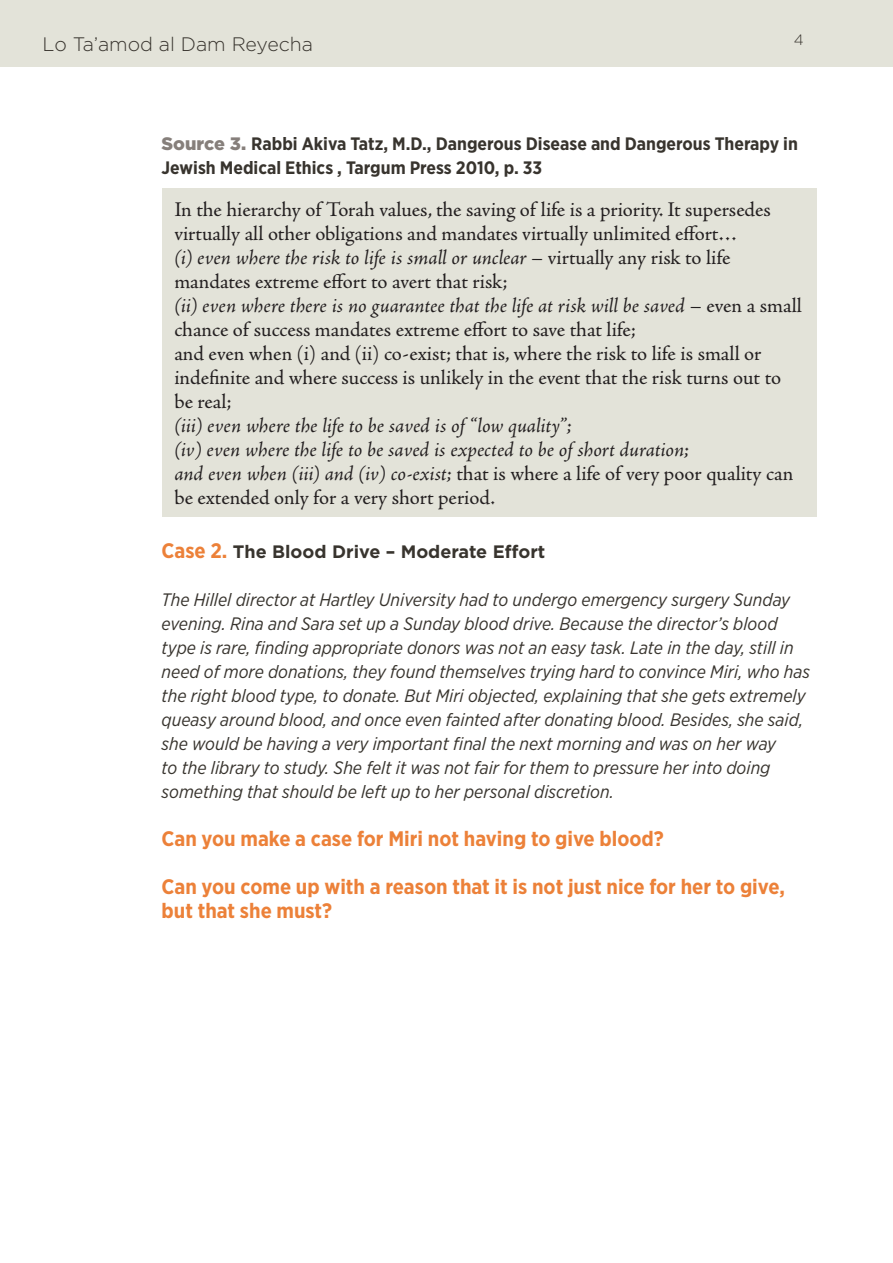
<style>
.page{position:relative;width:893px;height:1263px;background:#fff}
.page>*{position:absolute;margin:0;border:0;box-sizing:border-box;transform-origin:0 0}
.t1{font:21px/24px "Adobe Jenson Pro";letter-spacing:-.005em;color:#231f20}
.t2{font:700 21px/24px "Gotham Narrow";color:#ec8139}
.t3{font:300 19.5px "Gotham";color:#38342e}
.t4{font:italic 18px/24px "Gotham Narrow";color:#38342e}
.t5{font:700 18px/24px "Gotham Narrow";color:#38342e}
.t6{font:700 18px "Gotham";color:#38342e}
.t7{font:300 15px "Gotham Rounded";color:#38342e}
.s1{font-family:"Gotham";font-weight:900;color:#867f7b}
.s2{font-style:italic}
.s3{font-family:"Gotham Narrow";font-size:21px;color:#ec8139}
</style>
<div class="page">
<div style="left:0;top:0;width:893px;height:67px;background:#e3e3d9"></div>
<div style="left:162px;top:189px;width:654px;height:328px;background:#e3e3d9"></div>
<p class="t3" style="left:43px;top:32px;width:272px">Lo Ta’amod al Dam Reyecha</p>
<p class="t7" style="left:794px;top:30px;width:11px">4</p>
<p class="t5" style="left:162px;top:132px;width:638px"><span class="s1">Source 3.</span> Rabbi Akiva Tatz, M.D., Dangerous Disease and Dangerous Therapy in<br>Jewish Medical Ethics , Targum Press 2010, p. 33</p>
<p class="t1" style="left:174px;top:198px;width:598px">In the hierarchy of Torah values, the saving of life is a priority. It supersedes virtually all other obligations and mandates virtually unlimited effort…</p>
<p class="t1" style="left:174px;top:246px;width:629px"><span class="s2">(i) even where the risk to life is small or unclear</span> – virtually any risk to life mandates extreme effort to avert that risk;<br><span class="s2">(ii) even where there is no guarantee that the life at risk will be saved</span> – even a small chance of success mandates extreme effort to save that life;<br>and even when (i) and (ii) co-exist; that is, where the risk to life is small or indefinite and where success is unlikely in the event that the risk turns out to be real;<br><span class="s2">(iii) even where the life to be saved is of “low quality”;<br>(iv) even where the life to be saved is expected to be of short duration;<br>and even when (iii) and (iv) co-exist;</span> that is where a life of very poor quality can be extended only for a very short period.</p>
<p class="t6" style="left:162px;top:540px;width:385px"><span class="s3">Case 2.</span> The Blood Drive – Moderate Effort</p>
<p class="t4" style="left:162px;top:587px;width:650px">The Hillel director at Hartley University had to undergo emergency surgery Sunday evening. Rina and Sara set up a Sunday blood drive. Because the director’s blood type is rare, finding appropriate donors was not an easy task. Late in the day, still in need of more donations, they found themselves trying hard to convince Miri, who has the right blood type, to donate. But Miri objected, explaining that she gets extremely queasy around blood, and once even fainted after donating blood. Besides, she said, she would be having a very important final the next morning and was on her way<br>to the library to study. She felt it was not fair for them to pressure her into doing something that should be left up to her personal discretion.</p>
<p class="t2" style="left:162px;top:826px;width:504px">Can you make a case for Miri not having to give blood?</p>
<p class="t2" style="left:162px;top:874px;width:625px">Can you come up with a reason that it is not just nice for her to give, but that she must?</p>
</div>
